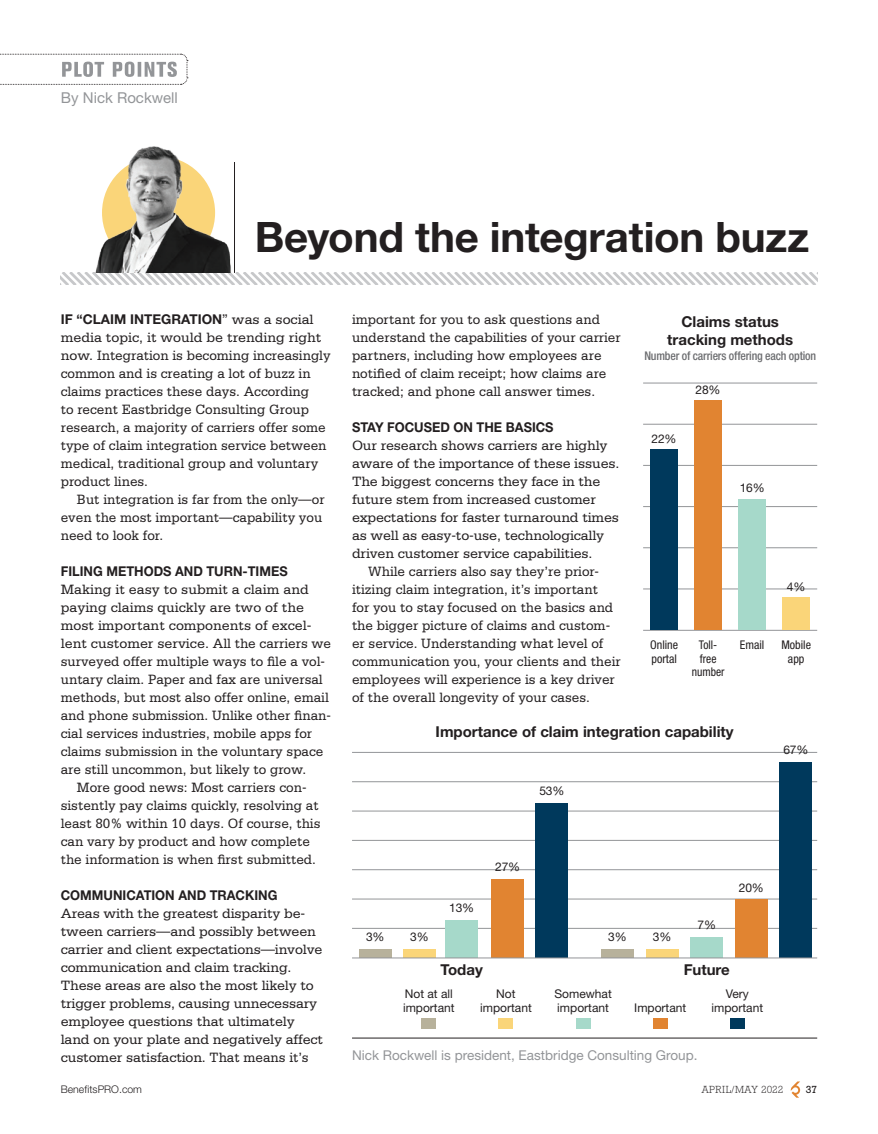
<style>
.page{position:relative;width:878px;height:1134px;background:#fff}
.page>*{position:absolute;margin:0;border:0;box-sizing:border-box;transform-origin:0 0}
.t1{font:700 42px "Helvetica Neue LT Std";letter-spacing:-.005em;color:#231f20}
.t2{font:700 15px/18px "Helvetica Neue LT Std";color:#231f20;text-align:center}
.t3{font:15px "Helvetica Neue LT Std";color:#939598}
.t4{font:14.25px/18px "Serifa Std";color:#231f20}
.t5{font:14.25px/18px "Serifa Std";color:#231f20;scale:.95 1}
.t6{font:700 13.5px "Helvetica Neue LT Std";color:#231f20;scale:.95 1}
.t7{font:13.5px "Helvetica Neue LT Std";color:#939598}
.t8{font:700 13.5px "Helvetica Neue LT Std";color:#231f20}
.t9{font:12px/14.4px "Helvetica Neue LT Std";color:#231f20}
.t10{font:500 condensed 12px "Helvetica Neue LT Std";letter-spacing:-.015em;color:#6c6d70}
.t11{font:condensed 12px/13.5px "Helvetica Neue LT Std";color:#231f20}
.t12{font:condensed 12px/13.5px "Helvetica Neue LT Std";color:#231f20;text-align:center;scale:.96 1}
.t13{font:300 10.5px "Helvetica Neue LT Std";color:#231f20}
.t14{font:300 10.5px "Rockwell Std";letter-spacing:.05em;color:#231f20}
.t15{font:10.5px "Rockwell Std";color:#231f20}
.s1{font-weight:400}
.s2{font-family:"Serifa Std";font-weight:400;font-size:14.25px}
</style>
<div class="page">
<svg style="left:790px;top:1081px;width:10px;height:17px"></svg>
<svg style="left:61px;top:273px;width:756px;height:12px"></svg>
<img style="left:92px;top:146px;width:145px;height:127px">
<svg style="left:0;top:53px;width:188px;height:32px"></svg>
<hr style="left:352px;top:1038px;width:465px;height:1px;background:#231f20">
<div style="left:730px;top:1018px;width:14px;height:11px;background:#00395c"></div>
<div style="left:653px;top:1018px;width:14px;height:11px;background:#e18431"></div>
<div style="left:576px;top:1018px;width:14px;height:11px;background:#a6d9ca"></div>
<div style="left:498px;top:1018px;width:15px;height:11px;background:#fad579"></div>
<div style="left:421px;top:1018px;width:15px;height:11px;background:#b7b19b"></div>
<hr style="left:352px;top:928px;width:465px;height:1px;background:#939598">
<hr style="left:352px;top:781px;width:465px;height:1px;background:#939598">
<hr style="left:352px;top:899px;width:465px;height:1px;background:#939598">
<hr style="left:352px;top:752px;width:465px;height:1px;background:#939598">
<hr style="left:352px;top:869px;width:465px;height:1px;background:#939598">
<hr style="left:352px;top:840px;width:465px;height:1px;background:#939598">
<hr style="left:352px;top:811px;width:465px;height:1px;background:#939598">
<div style="left:359px;top:949px;width:32px;height:9px;background:#b7b19b"></div>
<div style="left:403px;top:949px;width:32px;height:9px;background:#fad579"></div>
<div style="left:445px;top:920px;width:33px;height:38px;background:#a6d9ca"></div>
<div style="left:491px;top:879px;width:33px;height:79px;background:#e18431"></div>
<div style="left:535px;top:803px;width:33px;height:155px;background:#00395c"></div>
<div style="left:601px;top:949px;width:33px;height:9px;background:#b7b19b"></div>
<div style="left:645px;top:949px;width:33px;height:9px;background:#fad579"></div>
<div style="left:690px;top:937px;width:33px;height:21px;background:#a6d9ca"></div>
<div style="left:735px;top:899px;width:32px;height:59px;background:#e18431"></div>
<div style="left:779px;top:762px;width:33px;height:196px;background:#00395c"></div>
<hr style="left:352px;top:958px;width:465px;height:1px;background:#939598">
<hr style="left:643px;top:589px;width:174px;height:1px;background:#939598">
<hr style="left:643px;top:548px;width:174px;height:1px;background:#939598">
<hr style="left:643px;top:506px;width:174px;height:1px;background:#939598">
<hr style="left:643px;top:465px;width:174px;height:1px;background:#939598">
<hr style="left:643px;top:424px;width:174px;height:1px;background:#939598">
<hr style="left:643px;top:383px;width:174px;height:1px;background:#939598">
<hr style="left:643px;top:630px;width:174px;height:1px;background:#939598">
<div style="left:650px;top:450px;width:27px;height:180px;background:#00395c"></div>
<div style="left:694px;top:401px;width:27px;height:229px;background:#e18431"></div>
<div style="left:738px;top:499px;width:27px;height:131px;background:#a6d9ca"></div>
<div style="left:782px;top:597px;width:27px;height:33px;background:#fad579"></div>
<p class="t3" style="left:61px;top:88px;width:118px">By Nick Rockwell</p>
<h1 class="t1" style="left:255px;top:211px;width:556px">Beyond the integration buzz</h1>
<p class="t8" style="left:61px;top:311px;width:254px">IF “CLAIM INTEGRATION<span class="s1">”</span> <span class="s2">was a social</span></p>
<p class="t4" style="left:61px;top:329px;width:271px">media topic, it would be trending right now. Integration is becoming increasingly common and is creating a lot of buzz in claims practices these days. According<br>to recent Eastbridge Consulting Group research, a majority of carriers offer some type of claim integration service between medical, traditional group and voluntary product lines.</p>
<p class="t5" style="left:61px;top:490px;width:279px;text-indent:16px">But integration is far from the only—or even the most important—capability you need to look for.</p>
<p class="t6" style="left:61px;top:563px;width:240px">FILING METHODS AND TURN-TIMES</p>
<p class="t4" style="left:61px;top:581px;width:249px">Making it easy to submit a claim and</p>
<p class="t4" style="left:61px;top:599px;width:245px">paying claims quickly are two of the</p>
<p class="t4" style="left:61px;top:616px;width:252px">most important components of excel-</p>
<p class="t4" style="left:61px;top:634px;width:272px">lent customer service. All the carriers we</p>
<p class="t5" style="left:61px;top:653px;width:279px">surveyed offer multiple ways to file a vol-</p>
<p class="t5" style="left:61px;top:671px;width:277px">untary claim. Paper and fax are universal</p>
<p class="t5" style="left:61px;top:689px;width:283px">methods, but most also offer online, email</p>
<p class="t5" style="left:61px;top:706px;width:286px">and phone submission. Unlike other finan-</p>
<p class="t5" style="left:61px;top:725px;width:266px">cial services industries, mobile apps for</p>
<p class="t5" style="left:61px;top:743px;width:278px">claims submission in the voluntary space</p>
<p class="t5" style="left:61px;top:760px;width:260px">are still uncommon, but likely to grow.</p>
<p class="t5" style="left:77px;top:778px;width:243px">More good news: Most carriers con-</p>
<p class="t5" style="left:61px;top:797px;width:273px">sistently pay claims quickly, resolving at</p>
<p class="t5" style="left:61px;top:815px;width:275px">least 80% within 10 days. Of course, this</p>
<p class="t5" style="left:61px;top:832px;width:264px">can vary by product and how complete</p>
<p class="t5" style="left:61px;top:850px;width:270px">the information is when first submitted.</p>
<p class="t6" style="left:61px;top:887px;width:229px">COMMUNICATION AND TRACKING</p>
<p class="t4" style="left:61px;top:905px;width:264px">Areas with the greatest disparity be&shy;tween carriers—and possibly between carrier and client expectations—involve communication and claim tracking.<br>These areas are also the most likely to trigger problems, causing unnecessary employee questions that ultimately land on your plate and negatively affect customer satisfaction. That means it’s</p>
<p class="t5" style="left:352px;top:311px;width:284px">important for you to ask questions and understand the capabilities of your carrier partners, including how employees are notified of claim receipt; how claims are tracked; and phone call answer times.</p>
<p class="t6" style="left:352px;top:419px;width:214px">STAY FOCUSED ON THE BASICS</p>
<p class="t4" style="left:352px;top:437px;width:269px">Our research shows carriers are highly aware of the importance of these issues.<br>The biggest concerns they face in the future stem from increased customer expectations for faster turnaround times as well as easy-to-use, technologically driven customer service capabilities.</p>
<p class="t5" style="left:352px;top:563px;width:284px;text-indent:16px">While carriers also say they’re prior&shy;itizing claim integration, it’s important<br>for you to stay focused on the basics and the bigger picture of claims and custom&shy;er service. Understanding what level of communication you, your clients and their employees will experience is a key driver of the overall longevity of your cases.</p>
<p class="t2" style="left:667px;top:312px;width:127px">Claims status tracking methods</p>
<p class="t10" style="left:644px;top:348px;width:173px">Number of carriers offering each option</p>
<p class="t9" style="left:651px;top:432px;width:26px">22%</p>
<p class="t9" style="left:695px;top:382px;width:26px">28%</p>
<p class="t9" style="left:739px;top:481px;width:26px">16%</p>
<p class="t9" style="left:787px;top:579px;width:20px">4%</p>
<p class="t11" style="left:650px;top:638px;width:30px">Online portal</p>
<p class="t12" style="left:691px;top:638px;width:36px">Toll&shy;free number</p>
<p class="t11" style="left:740px;top:638px;width:26px">Email</p>
<p class="t11" style="left:781px;top:638px;width:31px;text-align:center">Mobile app</p>
<p class="t2" style="left:435px;top:722px;width:299px">Importance of claim integration capability</p>
<p class="t9" style="left:539px;top:783px;width:26px">53%</p>
<p class="t9" style="left:783px;top:743px;width:26px">67%</p>
<p class="t9" style="left:449px;top:900px;width:26px">13%</p>
<p class="t9" style="left:495px;top:860px;width:26px">27%</p>
<p class="t9" style="left:366px;top:930px;width:20px">3%</p>
<p class="t9" style="left:410px;top:930px;width:20px">3%</p>
<p class="t9" style="left:608px;top:930px;width:20px">3%</p>
<p class="t9" style="left:653px;top:930px;width:20px">3%</p>
<p class="t9" style="left:697px;top:918px;width:20px">7%</p>
<p class="t2" style="left:440px;top:960px;width:44px">Today</p>
<p class="t2" style="left:683px;top:960px;width:48px">Future</p>
<p class="t9" style="left:738px;top:880px;width:26px">20%</p>
<p class="t9" style="left:403px;top:986px;width:53px">Not at all important</p>
<p class="t9" style="left:480px;top:986px;width:53px;text-align:center">Not important</p>
<p class="t9" style="left:554px;top:986px;width:59px">Somewhat important</p>
<p class="t9" style="left:725px;top:986px;width:25px">Very</p>
<p class="t9" style="left:634px;top:1001px;width:54px">Important</p>
<p class="t9" style="left:711px;top:1001px;width:53px">important</p>
<p class="t7" style="left:352px;top:1048px;width:347px">Nick Rockwell is president, Eastbridge Consulting Group.</p>
<p class="t13" style="left:61px;top:1083px;width:83px">BenefitsPRO.com</p>
<p class="t14" style="left:702px;top:1084px;width:83px">APRIL/MAY 2022</p>
<p class="t15" style="left:805px;top:1084px;width:13px">37</p>
</div>
